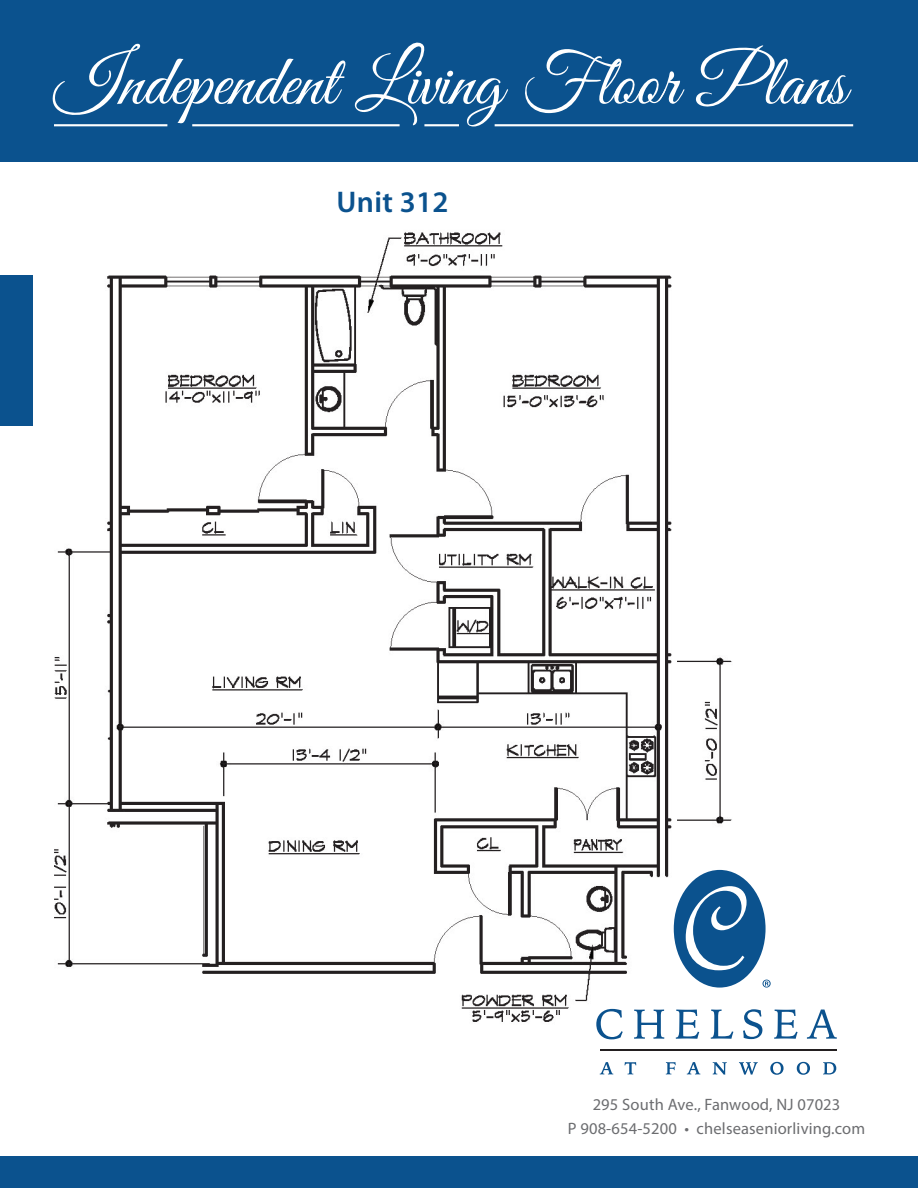
<style>
.page{position:relative;width:918px;height:1188px;background:#fff}
.page>*{position:absolute;margin:0;border:0;box-sizing:border-box;transform-origin:0 0}
.t1{font:72px "Great Vibes";color:#fff}
.t2{font:600 30px "Myriad Pro";letter-spacing:.01em;color:#0b528e}
.t3{font:16.5px/24px "Myriad Pro";letter-spacing:.01em;color:#6c6d70;text-align:center}
</style>
<div class="page">
<img style="left:32px;top:232px;width:718px;height:808px">
<div style="left:0;top:275px;width:32px;height:151px;background:#0b528e"></div>
<div style="left:0;top:1156px;width:918px;height:32px;background:#0b528e"></div>
<svg style="left:596px;top:1009px;width:27px;height:30px"></svg>
<svg style="left:634px;top:1010px;width:30px;height:29px"></svg>
<svg style="left:676px;top:1010px;width:23px;height:29px"></svg>
<svg style="left:711px;top:1009px;width:22px;height:30px"></svg>
<svg style="left:743px;top:1009px;width:19px;height:30px"></svg>
<svg style="left:774px;top:1010px;width:24px;height:29px"></svg>
<svg style="left:807px;top:1010px;width:30px;height:29px"></svg>
<svg style="left:674px;top:870px;width:97px;height:118px"></svg>
<hr style="left:600px;top:1049px;width:237px;height:2px;background:#231f20">
<svg style="left:600px;top:1062px;width:13px;height:12px"></svg>
<svg style="left:624px;top:1062px;width:12px;height:12px"></svg>
<svg style="left:666px;top:1062px;width:10px;height:12px"></svg>
<svg style="left:687px;top:1062px;width:13px;height:12px"></svg>
<svg style="left:713px;top:1062px;width:14px;height:13px"></svg>
<svg style="left:739px;top:1062px;width:19px;height:13px"></svg>
<svg style="left:770px;top:1062px;width:14px;height:13px"></svg>
<svg style="left:797px;top:1062px;width:13px;height:13px"></svg>
<svg style="left:823px;top:1062px;width:13px;height:12px"></svg>
<div style="left:0;top:0;width:918px;height:162px;background:#0b528e"></div>
<hr style="left:54px;top:124px;width:113px;height:2px;background:#fff">
<hr style="left:192px;top:124px;width:208px;height:2px;background:#fff">
<hr style="left:424px;top:124px;width:35px;height:2px;background:#fff">
<hr style="left:495px;top:124px;width:358px;height:2px;background:#fff">
<h1 class="t1" style="left:54px;top:43px;width:794px">Independent Living Floor Plans</h1>
<h2 class="t2" style="left:337px;top:185px;width:113px">Unit 312</h2>
<p class="t3" style="left:568px;top:1092px;width:299px">295 South Ave., Fanwood, NJ 07023<br>P 908-654-5200 • chelseaseniorliving.com</p>
</div>
